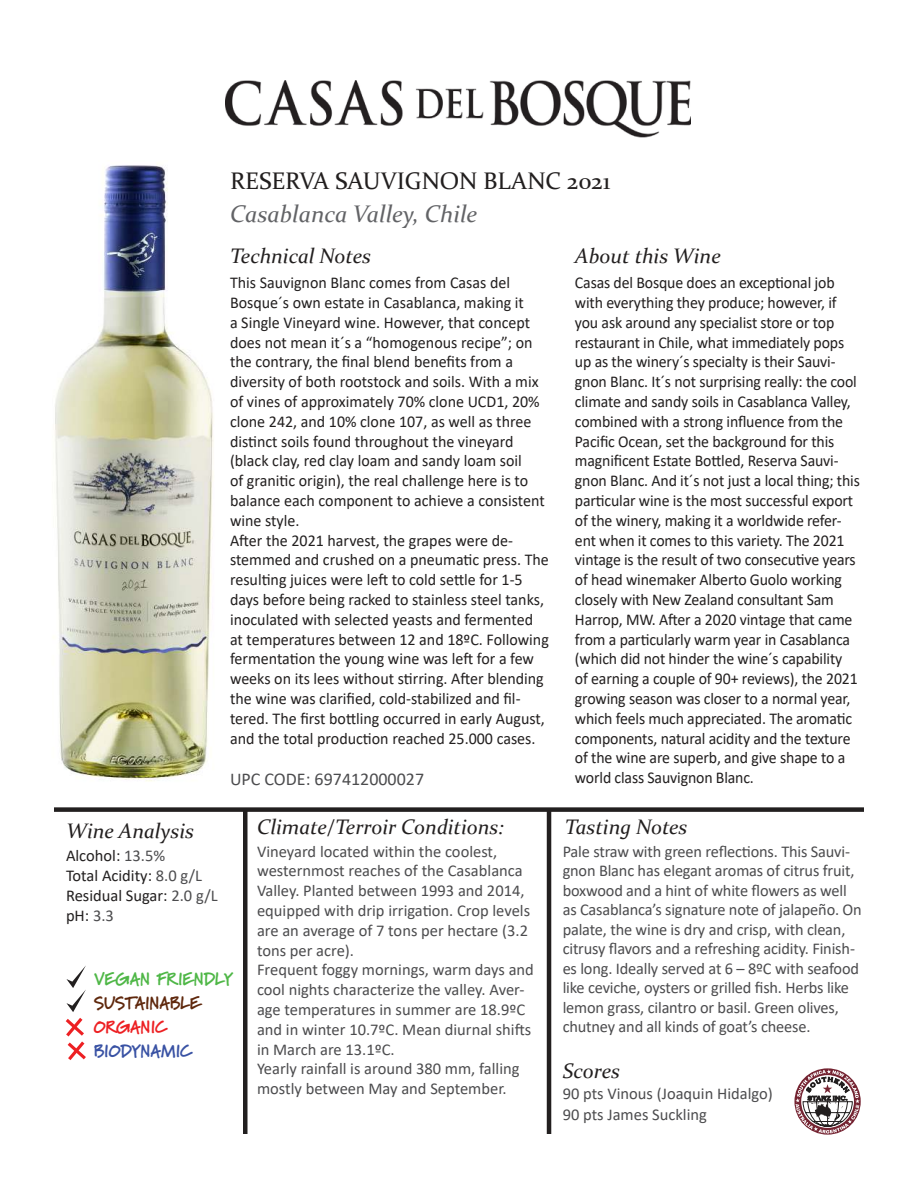
<style>
.page{position:relative;width:918px;height:1188px;background:#fff}
.page>*{position:absolute;margin:0;border:0;box-sizing:border-box;transform-origin:0 0}
.t1{font:24px "Constantia";color:#221f1f}
.t2{font:italic 24px "Constantia";color:#626366}
.t3{font:italic 21px "Constantia";color:#221f1f}
.t4{font:18px "Calibri";color:#4c4c4e}
.t5{font:900 18px "Marydale";color:#4fb747;scale:.92 1}
.t6{font:900 18px "Marydale";letter-spacing:-.01em;color:#5f280d;scale:.92 1}
.t7{font:900 18px "Marydale";color:#3952a4;scale:.92 1}
.t8{font:900 18px "Marydale";color:#ed2023;scale:.92 1}
.t9{font:16.5px/19.8px "Calibri";letter-spacing:-.01em;color:#221f1f}
.t10{font:16.5px/19.8px "Calibri";letter-spacing:-.01em;color:#221f1f;scale:.96 1}
.t11{font:16.5px/19.8px "Calibri";letter-spacing:-.01em;color:#4c4c4e}
.s1{color:#4c4c4e}
</style>
<div class="page">
<img style="left:55px;top:165px;width:159px;height:617px">
<img style="left:226px;top:81px;width:465px;height:57px">
<svg style="left:795px;top:1069px;width:65px;height:65px"></svg>
<div style="left:54px;top:807px;width:810px;height:5px;background:#221f1f"></div>
<div style="left:243px;top:809px;width:5px;height:325px;background:#221f1f"></div>
<hr style="left:547px;top:809px;width:4px;height:325px;background:#221f1f">
<svg style="left:65px;top:966px;width:21px;height:94px"></svg>
<h1 class="t1" style="left:230px;top:167px;width:382px">RESERVA SAUVIGNON BLANC 2021</h1>
<h1 class="t2" style="left:230px;top:205px;width:249px">Casablanca Valley, Chile</h1>
<p class="t3" style="left:230px;top:248px;width:142px">Technical Notes</p>
<p class="t3" style="left:575px;top:248px;width:147px">About this Wine</p>
<p class="t9" style="left:230px;top:272px;width:320px">This Sauvignon Blanc comes from Casas del Bosque´s own estate in Casablanca, making it<br>a Single Vineyard wine. However, that concept does not mean it´s a “homogenous recipe”; on the contrary, the final blend benefits from a diversity of both rootstock and soils. With a mix of vines of approximately 70% clone UCD1, 20% clone 242, and 10% clone 107, as well as three distinct soils found throughout the vineyard (black clay, red clay loam and sandy loam soil<br>of granitic origin), the real challenge here is to balance each component to achieve a consistent wine style.<br>After the 2021 harvest, the grapes were de&shy;stemmed and crushed on a pneumatic press. The resulting juices were left to cold settle for 1-5 days before being racked to stainless steel tanks, inoculated with selected yeasts and fermented at temperatures between 12 and 18ºC. Following fermentation the young wine was left for a few weeks on its lees without stirring. After blending the wine was clarified, cold-stabilized and fil&shy;tered. The first bottling occurred in early August, and the total production reached 25.000 cases.</p>
<p class="t10" style="left:575px;top:272px;width:298px">Casas del Bosque does an exceptional job with everything they produce; however, if you ask around any specialist store or top restaurant in Chile, what immediately pops up as the winery´s specialty is their Sauvi&shy;gnon Blanc. It´s not surprising really: the cool climate and sandy soils in Casablanca Valley, combined with a strong influence from the Pacific Ocean, set the background for this magnificent Estate Bottled, Reserva Sauvi&shy;gnon Blanc. And it´s not just a local thing; this particular wine is the most successful export of the winery, making it a worldwide refer&shy;ent when it comes to this variety. The 2021 vintage is the result of two consecutive years of head winemaker Alberto Guolo working closely with New Zealand consultant Sam Harrop, MW. After a 2020 vintage that came from a particularly warm year in Casablanca (which did not hinder the wine´s capability<br>of earning a couple of 90+ reviews), the 2021 growing season was closer to a normal year, which feels much appreciated. The aromatic components, natural acidity and the texture of the wine are superb, and give shape to a world class Sauvignon Blanc.</p>
<p class="t3" style="left:257px;top:818px;width:248px">Climate/Terroir Conditions:</p>
<p class="t4" style="left:230px;top:772px;width:196px">UPC CODE: 697412000027</p>
<p class="t3" style="left:66px;top:823px;width:130px">Wine Analysis</p>
<p class="t3" style="left:565px;top:818px;width:124px">Tasting Notes</p>
<p class="t9" style="left:66px;top:847px;width:153px">Alcohol: <span class="s1">13.5%<br></span>Total Acidity: <span class="s1">8.0 g/L<br></span>Residual Sugar: <span class="s1">2.0 g/L </span>pH: <span class="s1">3.3</span></p>
<p class="t11" style="left:257px;top:842px;width:278px">Vineyard located within the coolest, westernmost reaches of the Casablanca Valley. Planted between 1993 and 2014, equipped with drip irrigation. Crop levels are an average of 7 tons per hectare (3.2 tons per acre).<br>Frequent foggy mornings, warm days and cool nights characterize the valley. Aver&shy;age temperatures in summer are 18.9ºC and in winter 10.7ºC. Mean diurnal shifts in March are 13.1ºC.<br>Yearly rainfall is around 380 mm, falling mostly between May and September.</p>
<p class="t11" style="left:563px;top:841px;width:301px">Pale straw with green reflections. This Sauvi&shy;gnon Blanc has elegant aromas of citrus fruit, boxwood and a hint of white flowers as well as Casablanca’s signature note of jalapeño. On palate, the wine is dry and crisp, with clean, citrusy flavors and a refreshing acidity. Finish&shy;es long. Ideally served at 6 – 8ºC with seafood like ceviche, oysters or grilled fish. Herbs like lemon grass, cilantro or basil. Green olives, chutney and all kinds of goat’s cheese.</p>
<p class="t5" style="left:94px;top:968px;width:153px">VEGAN FRIENDLY</p>
<p class="t6" style="left:94px;top:992px;width:118px">SUSTAINABLE</p>
<p class="t8" style="left:94px;top:1016px;width:81px">ORGANIC</p>
<p class="t7" style="left:94px;top:1040px;width:109px">BIODYNAMIC</p>
<p class="t3" style="left:563px;top:1063px;width:59px">Scores</p>
<p class="t11" style="left:563px;top:1083px;width:212px;line-height:21px">90 pts Vinous (Joaquin Hidalgo)<br>90 pts James Suckling</p>
</div>
